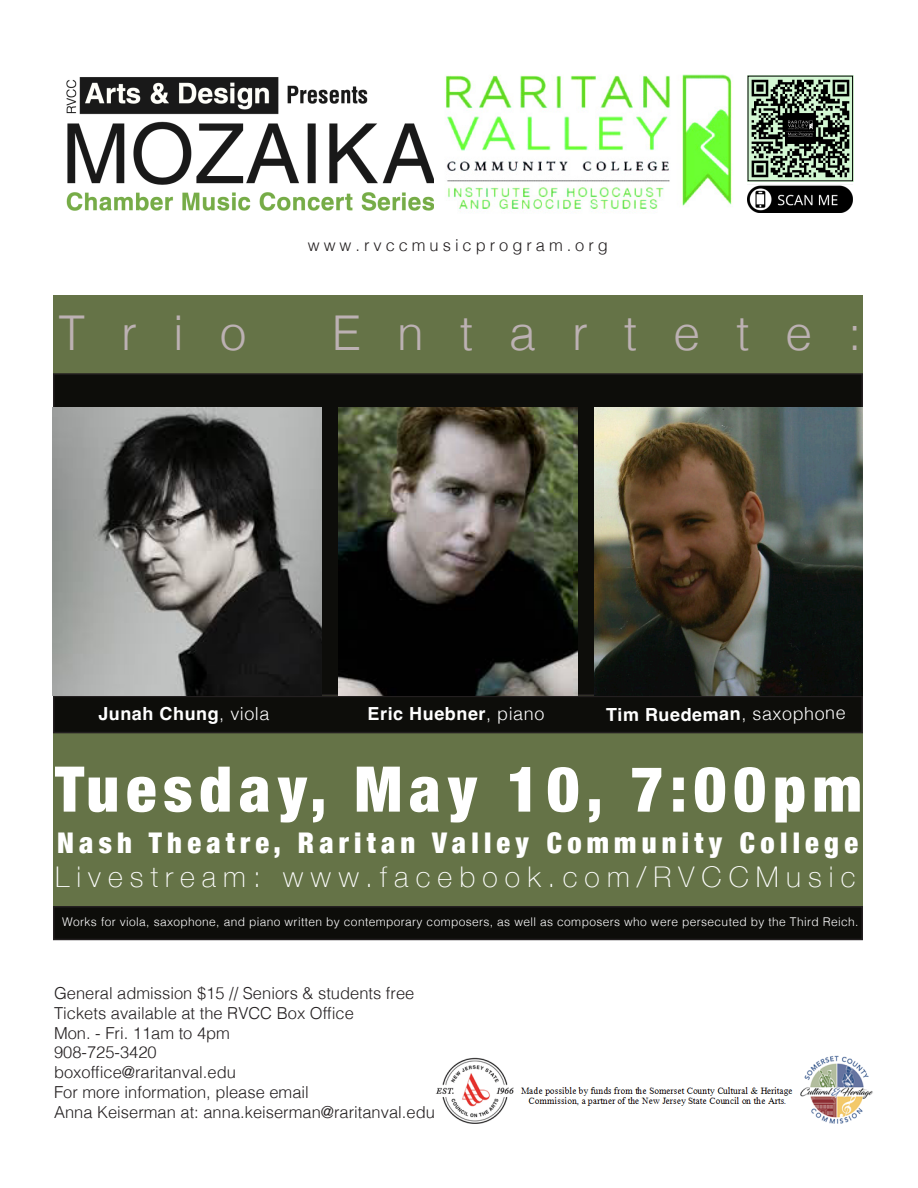
<style>
.page{position:relative;width:918px;height:1188px;background:#fff}
.page>*{position:absolute;margin:0;border:0;box-sizing:border-box;transform-origin:0 0}
.t1{font:900 condensed 63px "Helvetica Neue";letter-spacing:.11em;color:#fff}
.t2{font:300 48px "Helvetica";letter-spacing:.75em;color:#bcb1b3}
.t3{font:900 condensed 28.5px "Helvetica Neue";letter-spacing:.185em;color:#fff}
.t4{font:100 28.5px "Helvetica Neue";letter-spacing:.25em;color:#fff}
.t5{font:700 18px "Helvetica";letter-spacing:.03em;color:#fff}
.t6{font:300 16.5px "Helvetica";color:#231f20}
.t7{font:300 16.5px "Helvetica";letter-spacing:.24em;color:#231f20}
.t8{font:300 12px "Helvetica";letter-spacing:.03em;color:#fff}
.s1{font-weight:300}
</style>
<div class="page">
<div style="left:53px;top:295px;width:810px;height:645px;background:#657347"></div>
<img style="left:748px;top:185px;width:105px;height:27px">
<img style="left:435px;top:1055px;width:438px;height:69px">
<img style="left:66px;top:77px;width:368px;height:134px">
<div style="left:54px;top:696px;width:808px;height:37px;background:#0d0d0a"></div>
<div style="left:53px;top:696px;width:810px;height:37px;border:2px solid #231f20"></div>
<div style="left:54px;top:907px;width:808px;height:32px;background:#0d0d0a"></div>
<div style="left:53px;top:906px;width:810px;height:34px;border:2px solid #231f20"></div>
<div style="left:54px;top:374px;width:808px;height:321px;background:#0d0d0a"></div>
<img style="left:445px;top:74px;width:287px;height:136px">
<img style="left:339px;top:407px;width:238px;height:289px">
<img style="left:53px;top:407px;width:268px;height:289px">
<img style="left:595px;top:407px;width:268px;height:289px">
<img style="left:750px;top:78px;width:101px;height:101px">
<p class="t7" style="left:308px;top:231px;width:302px">www.rvccmusicprogram.org</p>
<p class="t2" style="left:59px;top:292px;width:190px">Trio</p>
<p class="t2" style="left:332px;top:292px;width:531px">Entartete:</p>
<p class="t5" style="left:98px;top:703px;width:173px">Junah Chung<span class="s1">, viola</span></p>
<p class="t5" style="left:368px;top:703px;width:178px">Eric Huebner<span class="s1">, piano</span></p>
<p class="t5" style="left:606px;top:704px;width:241px">Tim Ruedeman<span class="s1">, saxophone</span></p>
<p class="t1" style="left:55px;top:737px;width:808px">Tuesday, May 10, 7:00pm</p>
<p class="t3" style="left:57px;top:819px;width:803px">Nash Theatre, Raritan Valley Community College</p>
<p class="t4" style="left:55px;top:855px;width:802px">Livestream: www.facebook.com/RVCCMusic</p>
<p class="t8" style="left:62px;top:912px;width:798px">Works for viola, saxophone, and piano written by contemporary composers, as well as composers who were persecuted by the Third Reich.</p>
<p class="t6" style="left:54px;top:979px;width:362px">General admission $15 // Seniors &amp; students free</p>
<p class="t6" style="left:54px;top:999px;width:301px">Tickets available at the RVCC Box Office</p>
<p class="t6" style="left:54px;top:1019px;width:178px">Mon. - Fri. 11am to 4pm</p>
<p class="t6" style="left:54px;top:1039px;width:104px">908-725-3420</p>
<p class="t6" style="left:54px;top:1058px;width:183px">boxoffice@raritanval.edu</p>
<p class="t6" style="left:54px;top:1078px;width:256px">For more information, please email</p>
<p class="t6" style="left:54px;top:1098px;width:382px">Anna Keiserman at: anna.keiserman@raritanval.edu</p>
</div>
